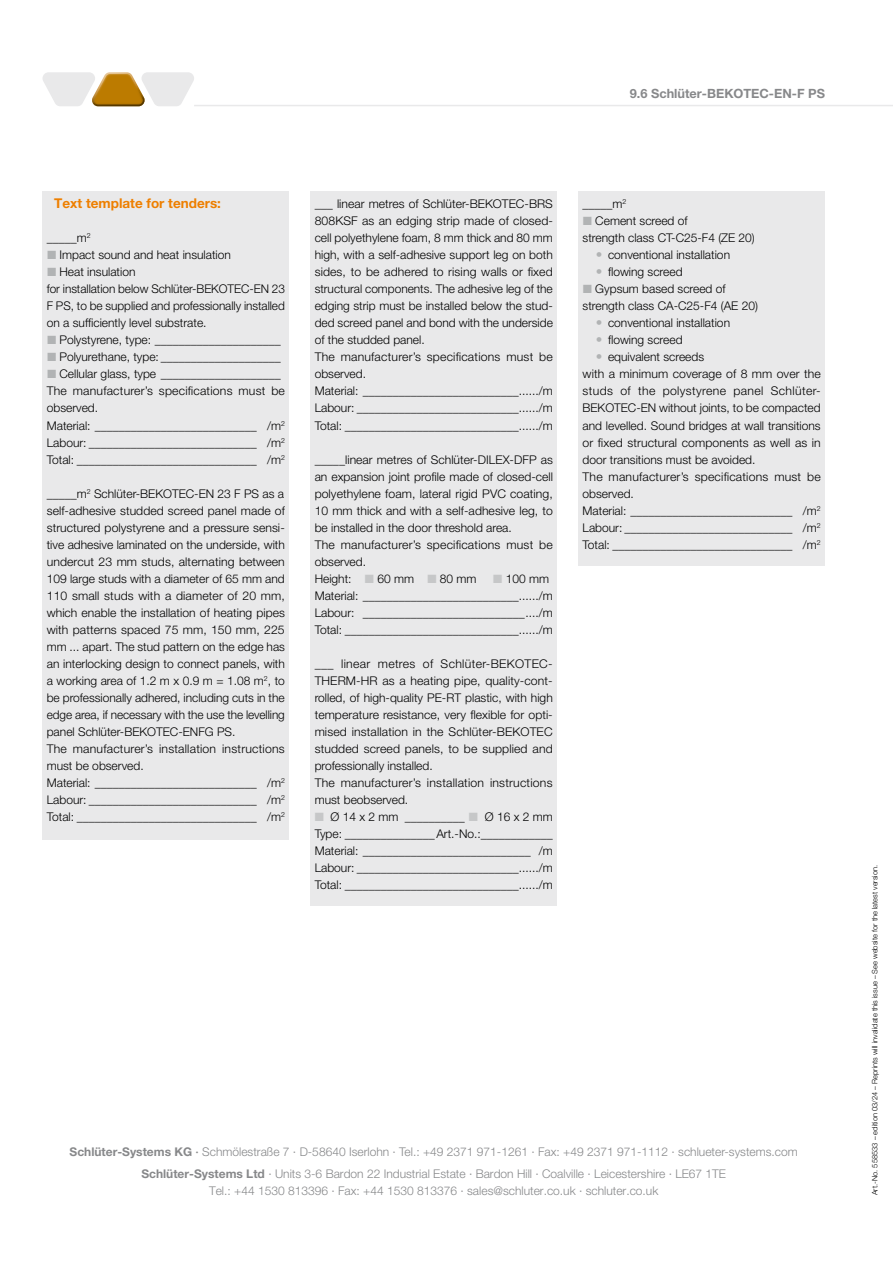
<style>
.page{position:relative;width:893px;height:1263px;background:#fff}
.page>*{position:absolute;margin:0;border:0;box-sizing:border-box;transform-origin:0 0}
.Unter-Überschrift{font:700 13.5px "Helvetica Neue LT Pro";color:#ee7f00}
.t1{font:700 12.75px "Helvetica Neue LT Pro";color:#87888a}
.Textbaustein{font:300 12px/17px "Helvetica Neue LT Pro";color:#000}
.Textbaustein_1__Zeile{font:300 12px/17px "Helvetica Neue LT Pro";color:#000;text-align:justify}
.t2{font:300 12px/21.3px "Helvetica Neue LT Pro";color:#87888a;text-align:center}
.Fließtext{font:300 7.5px "Helvetica Neue LT Pro";color:#000}
.s1{font-family:"European Pi Three";font-weight:400;color:#b1b3b4}
.s2{font-weight:700}
.s3{font-weight:500}
</style>
<div class="page">
<hr style="left:194px;top:105px;width:699px;height:1px;background:#e9e9ea">
<svg style="left:43px;top:72px;width:151px;height:34px"></svg>
<div style="left:43px;top:191px;width:246px;height:649px;background:#e9e9ea"></div>
<div style="left:310px;top:191px;width:247px;height:715px;background:#e9e9ea"></div>
<div style="left:578px;top:191px;width:247px;height:375px;background:#e9e9ea"></div>
<p class="t1" style="left:630px;top:86px;width:197px">9.6 Schlüter-BEKOTEC-EN-F PS</p>
<p class="Unter-Überschrift" style="left:54px;top:195px;width:168px">Text template for tenders:</p>
<p class="Textbaustein_1__Zeile" style="left:47px;top:229px;width:45px">_____m<sup>2</sup></p>
<p class="Textbaustein" style="left:60px;top:246px;width:173px">Impact sound and heat insulation</p>
<p class="Textbaustein" style="left:60px;top:263px;width:78px">Heat insulation</p>
<p class="Textbaustein" style="left:47px;top:280px;width:240px;text-align:justify">for installation below Schlüter-BEKOTEC-EN 23<br>F PS, to be supplied and professionally installed on a sufficiently level substrate.</p>
<p class="Textbaustein" style="left:60px;top:331px;width:223px">Polystyrene, type: _____________________</p>
<p class="Textbaustein" style="left:60px;top:348px;width:223px">Polyurethane, type: ____________________</p>
<p class="Textbaustein" style="left:60px;top:365px;width:223px">Cellular glass, type ____________________</p>
<p class="Textbaustein" style="left:47px;top:382px;width:240px">The manufacturer’s specifications must be observed.</p>
<p class="Textbaustein" style="left:47px;top:416px;width:240px">Material: ___________________________ /m<sup>2</sup></p>
<p class="Textbaustein" style="left:47px;top:433px;width:240px">Labour: ____________________________ /m<sup>2</sup></p>
<p class="Textbaustein" style="left:47px;top:450px;width:240px">Total: ______________________________ /m<sup>2</sup></p>
<p class="Textbaustein_1__Zeile" style="left:47px;top:484px;width:239px">_____m<sup>2</sup> Schlüter-BEKOTEC-EN 23 F PS as a</p>
<p class="Textbaustein" style="left:47px;top:501px;width:240px;text-align:justify">self-adhesive studded screed panel made of structured polystyrene and a pressure sensi&shy;tive adhesive laminated on the underside, with undercut 23 mm studs, alternating between 109 large studs with a diameter of 65 mm and 110 small studs with a diameter of 20 mm, which enable the installation of heating pipes with patterns spaced 75 mm, 150 mm, 225 mm ... apart. The stud pattern on the edge has an interlocking design to connect panels, with a working area of 1.2 m x 0.9 m = 1.08 m<sup>2</sup>, to be professionally adhered, including cuts in the edge area, if necessary with the use the levelling panel Schlüter-BEKOTEC-ENFG PS.</p>
<p class="Textbaustein" style="left:47px;top:740px;width:239px">The manufacturer’s installation instructions must be observed.</p>
<p class="Textbaustein" style="left:47px;top:774px;width:240px">Material: ___________________________ /m<sup>2</sup></p>
<p class="Textbaustein" style="left:47px;top:791px;width:240px">Labour: ____________________________ /m<sup>2</sup></p>
<p class="Textbaustein" style="left:47px;top:808px;width:240px">Total: ______________________________ /m<sup>2</sup></p>
<p class="Textbaustein" style="left:315px;top:195px;width:240px;text-align:justify">___ linear metres of Schlüter-BEKOTEC-BRS 808KSF as an edging strip made of closed&shy;cell polyethylene foam, 8 mm thick and 80 mm high, with a self-adhesive support leg on both sides, to be adhered to rising walls or fixed structural components. The adhesive leg of the edging strip must be installed below the stud&shy;ded screed panel and bond with the underside of the studded panel.</p>
<p class="Textbaustein" style="left:315px;top:348px;width:240px">The manufacturer’s specifications must be observed.</p>
<p class="Textbaustein" style="left:315px;top:382px;width:240px">Material: __________________________....../m</p>
<p class="Textbaustein" style="left:315px;top:399px;width:240px">Labour: ___________________________....../m</p>
<p class="Textbaustein" style="left:315px;top:416px;width:240px">Total: _____________________________....../m</p>
<p class="Textbaustein_1__Zeile" style="left:315px;top:450px;width:240px">_____linear metres of Schlüter-DILEX-DFP as an expansion joint profile made of closed-cell polyethylene foam, lateral rigid PVC coating, 10 mm thick and with a self-adhesive leg, to be installed in the door threshold area.</p>
<p class="Textbaustein" style="left:315px;top:536px;width:240px">The manufacturer’s specifications must be observed.</p>
<p class="Textbaustein" style="left:315px;top:570px;width:38px">Height:</p>
<p class="Textbaustein" style="left:377px;top:570px;width:38px">60 mm</p>
<p class="Textbaustein" style="left:440px;top:570px;width:38px">80 mm</p>
<p class="Textbaustein" style="left:506px;top:570px;width:45px">100 mm</p>
<p class="Textbaustein" style="left:315px;top:587px;width:240px">Material: __________________________....../m</p>
<p class="Textbaustein" style="left:315px;top:604px;width:240px">Labour: ___________________________..../m</p>
<p class="Textbaustein" style="left:315px;top:621px;width:240px">Total: _____________________________....../m</p>
<p class="Textbaustein_1__Zeile" style="left:315px;top:655px;width:240px">___ linear metres of Schlüter-BEKOTEC-THERM-HR as a heating pipe, quality-cont&shy;rolled, of high-quality PE-RT plastic, with high temperature resistance, very flexible for opti&shy;mised installation in the Schlüter-BEKOTEC studded screed panels, to be supplied and professionally installed.</p>
<p class="Textbaustein" style="left:315px;top:774px;width:239px">The manufacturer’s installation instructions must beobserved.</p>
<p class="Textbaustein" style="left:330px;top:808px;width:136px">Ø 14 x 2 mm __________</p>
<p class="Textbaustein" style="left:485px;top:808px;width:70px">Ø 16 x 2 mm</p>
<p class="Textbaustein" style="left:315px;top:825px;width:240px">Type: _______________Art.-No.:____________</p>
<p class="Textbaustein" style="left:315px;top:842px;width:240px">Material: ____________________________ /m</p>
<p class="Textbaustein" style="left:315px;top:859px;width:240px">Labour: ___________________________....../m</p>
<p class="Textbaustein" style="left:315px;top:876px;width:240px">Total: _____________________________....../m</p>
<p class="Textbaustein_1__Zeile" style="left:583px;top:195px;width:45px">_____m<sup>2</sup></p>
<p class="Textbaustein" style="left:595px;top:212px;width:94px">Cement screed of</p>
<p class="Textbaustein" style="left:583px;top:229px;width:174px">strength class CT-C25-F4 (ZE 20)</p>
<p class="Textbaustein" style="left:595px;top:246px;width:136px"><span class="s1">#</span> conventional installation</p>
<p class="Textbaustein" style="left:595px;top:263px;width:89px"><span class="s1">#</span> flowing screed</p>
<p class="Textbaustein" style="left:595px;top:280px;width:132px">Gypsum based screed of</p>
<p class="Textbaustein" style="left:583px;top:297px;width:177px">strength class CA-C25-F4 (AE 20)</p>
<p class="Textbaustein" style="left:595px;top:314px;width:136px"><span class="s1">#</span> conventional installation</p>
<p class="Textbaustein" style="left:595px;top:331px;width:89px"><span class="s1">#</span> flowing screed</p>
<p class="Textbaustein" style="left:595px;top:348px;width:110px"><span class="s1">#</span> equivalent screeds</p>
<p class="Textbaustein" style="left:583px;top:365px;width:240px;text-align:justify">with a minimum coverage of 8 mm over the studs of the polystyrene panel Schlüter-BEKOTEC-EN without joints, to be compacted and levelled. Sound bridges at wall transitions or fixed structural components as well as in door transitions must be avoided.</p>
<p class="Textbaustein" style="left:583px;top:467px;width:240px">The manufacturer’s specifications must be observed.</p>
<p class="Textbaustein" style="left:583px;top:501px;width:240px">Material: ___________________________ /m<sup>2</sup></p>
<p class="Textbaustein" style="left:583px;top:519px;width:240px">Labour: ____________________________ /m<sup>2</sup></p>
<p class="Textbaustein" style="left:583px;top:536px;width:240px">Total: ______________________________ /m<sup>2</sup></p>
<p class="t2" style="left:70px;top:1141px;width:730px"><span class="s2">Schlüter-Systems KG</span> <span class="s3">·</span> Schmölestraße 7 · D-58640 Iserlohn · Tel.: +49 2371 971-1261 · Fax: +49 2371 971-1112 · schlueter-systems.com<br><span class="s2">Schlüter-Systems Ltd</span> · Units 3-6 Bardon 22 Industrial Estate · Bardon Hill · Coalville · Leicestershire · LE67 1TE</p>
<p class="t2" style="left:209px;top:1179px;width:451px">Tel.: +44 1530 813396 · Fax: +44 1530 813376 · sales@schluter.co.uk · schluter.co.uk</p>
<p class="Fließtext" style="left:870px;top:1195px;width:332px;rotate:-90deg">Art.-No. 558533 – edition 03/24 – Reprints will invalidate this issue – See website for the latest version.</p>
</div>
